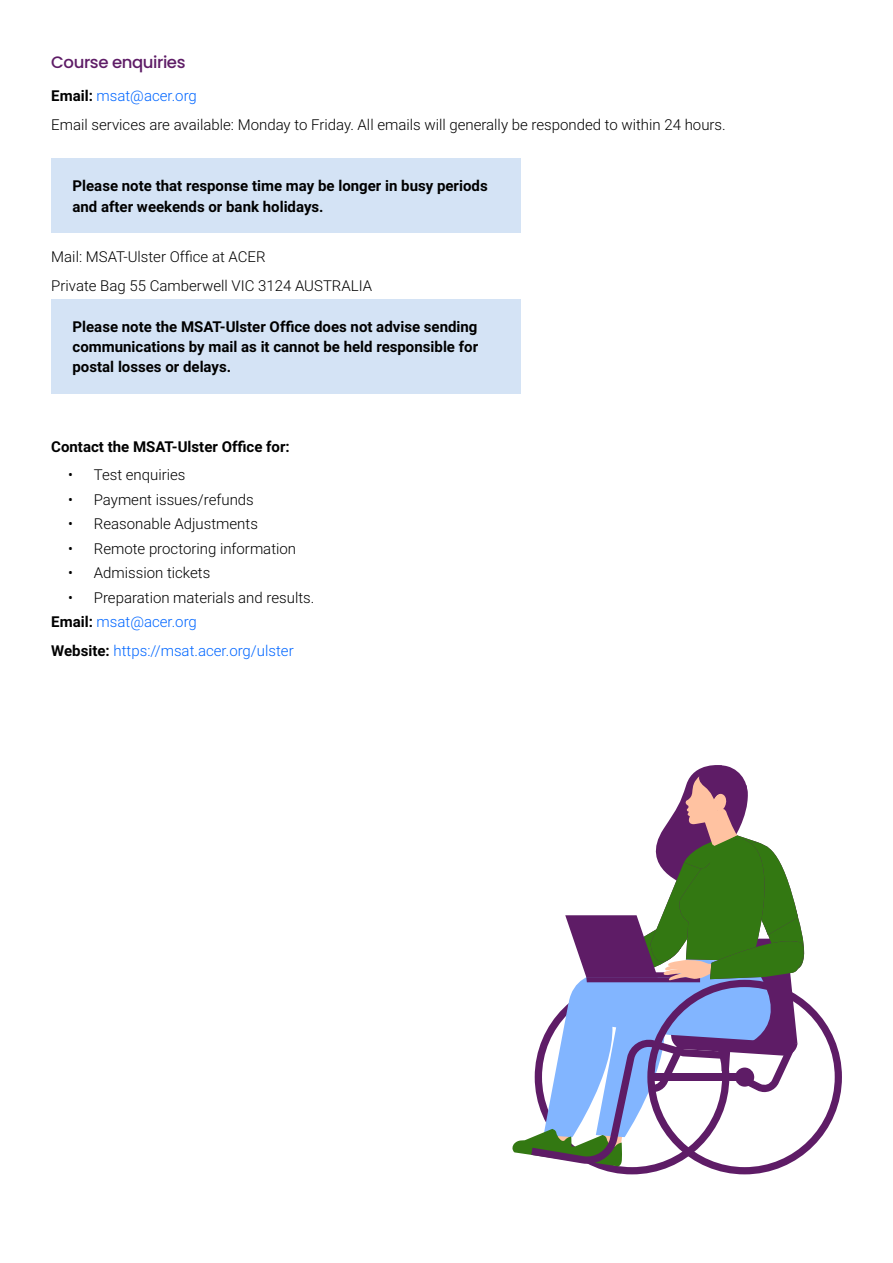
<style>
.page{position:relative;width:893px;height:1263px;background:#fff}
.page>*{position:absolute;margin:0;border:0;box-sizing:border-box;transform-origin:0 0}
.t1{font:500 16.5px "Poppins";letter-spacing:-.025em;color:#5e1c66}
.t2{font:300 15px/28.8px "Roboto";color:#000}
.t3{font:700 15px/20.2px "Roboto";color:#000}
.t4{font:300 15px "Roboto";color:#06f}
.s1{font-weight:700}
.s2{color:#06f}
.s3{font-weight:700;color:#000}
</style>
<div class="page">
<div style="left:51px;top:159px;width:469px;height:74px;background:#d4e3f5"></div>
<div style="left:51px;top:299px;width:469px;height:95px;background:#d4e3f5"></div>
<svg style="left:512px;top:765px;width:330px;height:409px"></svg>
<p class="t1" style="left:51px;top:53px;width:136px">Course enquiries</p>
<p class="t2" style="left:51px;top:81px;width:676px"><span class="s1">Email:</span> <span class="s2">msat@acer.org<br></span>Email services are available: Monday to Friday. All emails will generally be responded to within 24 hours.</p>
<p class="t3" style="left:73px;top:175px;width:417px">Please note that response time may be longer in busy periods and after weekends or bank holidays.</p>
<p class="t2" style="left:51px;top:242px;width:322px">Mail: MSAT-Ulster Office at ACER<br>Private Bag 55 Camberwell VIC 3124 AUSTRALIA</p>
<p class="t3" style="left:73px;top:316px;width:407px;text-align:justify">Please note the MSAT-Ulster Office does not advise sending communications by mail as it cannot be held responsible for postal losses or delays.</p>
<p class="t3" style="left:51px;top:436px;width:240px">Contact the MSAT-Ulster Office for:</p>
<p class="t2" style="left:68px;top:460px;width:119px">• Test enquiries</p>
<p class="t2" style="left:68px;top:485px;width:187px">• Payment issues/refunds</p>
<p class="t2" style="left:68px;top:509px;width:191px">• Reasonable Adjustments</p>
<p class="t2" style="left:68px;top:534px;width:229px">• Remote proctoring information</p>
<p class="t2" style="left:68px;top:558px;width:143px">• Admission tickets</p>
<p class="t2" style="left:51px;top:585px;width:265px;line-height:24.5px;text-indent:17px">• Preparation materials and results.<br><span class="s1">Email:</span> <span class="s2">msat@acer.org</span></p>
<p class="t4" style="left:51px;top:640px;width:244px"><span class="s3">Website:</span> https://msat.acer.org/ulster</p>
</div>
